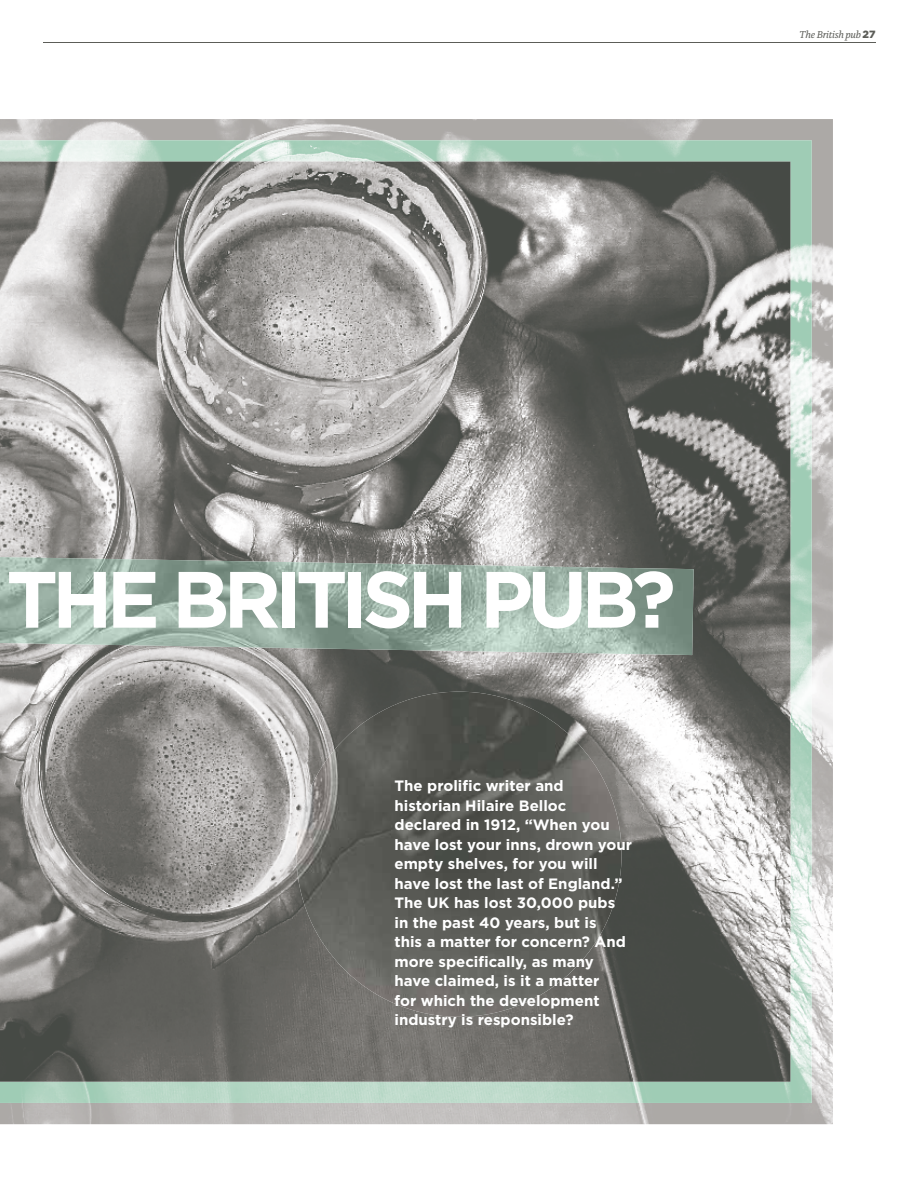
<style>
.page{position:relative;width:918px;height:1188px;background:#fff}
.page>*{position:absolute;margin:0;border:0;box-sizing:border-box;transform-origin:0 0}
.t1{font:700 79.65px "Gotham";letter-spacing:-.075em;color:#fff}
.t2{font:700 15px/19.5px "Gotham";color:#fff}
.t3{font:italic 10.5px "Alda OTCEV";letter-spacing:-.025em;color:#5c5d58}
.s1{font-family:"Gotham";font-weight:900;font-style:normal}
</style>
<div class="page">
<img style="left:0;top:119px;width:833px;height:1005px">
<img style="left:0;top:140px;width:812px;height:963px">
<img style="left:0;top:162px;width:790px;height:920px">
<img style="left:0;top:557px;width:694px;height:98px">
<img style="left:296px;top:692px;width:326px;height:325px;border-radius:163px">
<hr style="left:43px;top:42px;width:832px;height:1px;background:#5c5d58">
<p class="t3" style="left:799px;top:26px;width:78px">The British pub <span class="s1">27</span></p>
<h1 class="t1" style="left:6px;top:547px;width:671px">THE BRITISH PUB?</h1>
<p class="t2" style="left:395px;top:776px;width:239px">The prolific writer and historian Hilaire Belloc declared in 1912, “When you have lost your inns, drown your empty shelves, for you will have lost the last of England.”<br>The UK has lost 30,000 pubs in the past 40 years, but is<br>this a matter for concern? And more specifically, as many have claimed, is it a matter<br>for which the development industry is responsible?</p>
</div>
